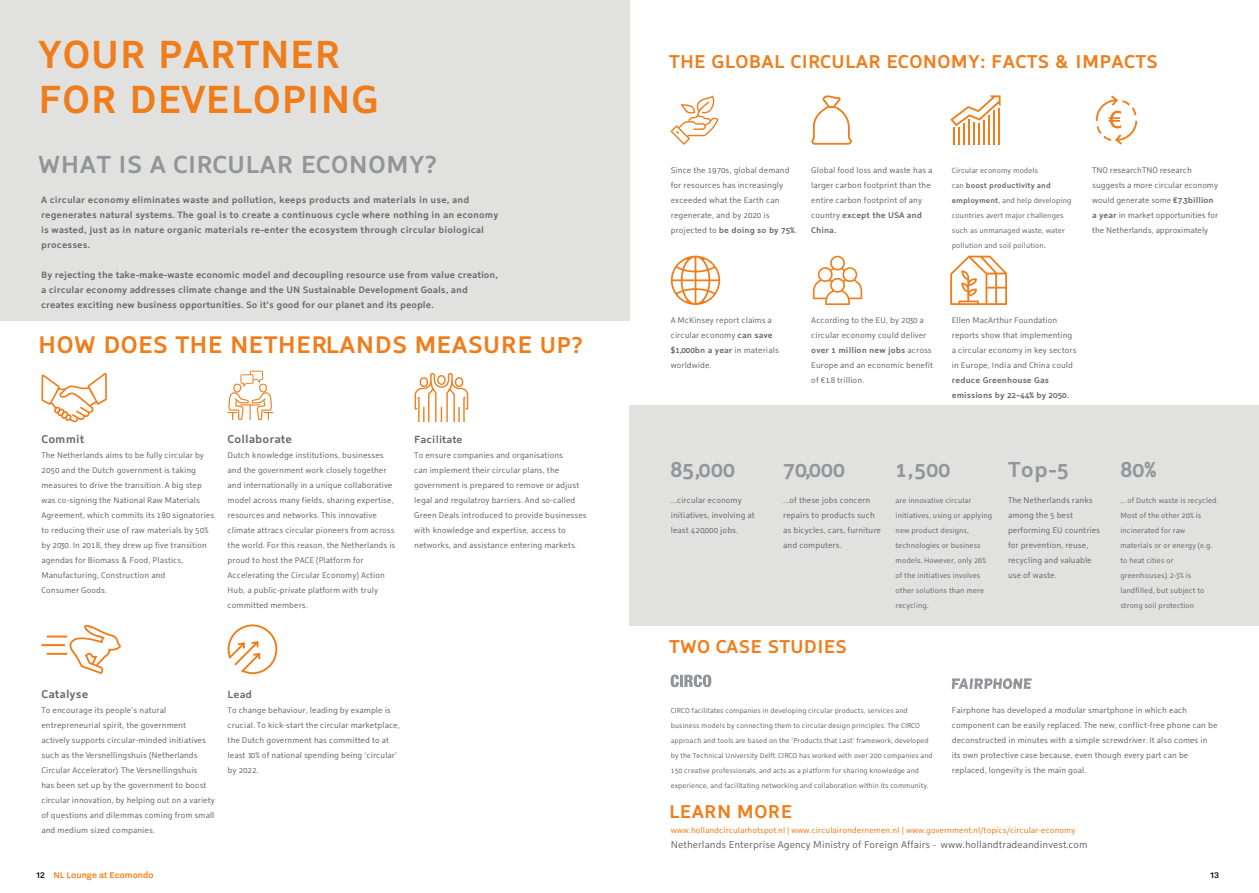
<style>
.page{position:relative;width:1259px;height:893px;background:#fff}
.page>*{position:absolute;margin:0;border:0;box-sizing:border-box;transform-origin:0 0}
.t1{font:700 39px/45px "Holland Sans";letter-spacing:.01em;color:#ef7d1b}
.t2{font:500 36px "NL Nitti Grotesk";letter-spacing:-.035em;color:#ec6608}
.t3{font:700 24.6px "Holland Sans";letter-spacing:.01em;color:#94959a}
.t4{font:700 24px "Holland Sans";letter-spacing:.01em;color:#ef7d1b}
.t5{font:700 21.6px "Holland Sans";letter-spacing:.01em;color:#94959a}
.t6{font:700 18.45px "Holland Sans";letter-spacing:.01em;color:#ef7d1b}
.t7{font:700 11.25px "Holland Sans";color:#696a6f}
.t8{font:500 10.2px "Nitti Grotesk";color:#ff7000}
.t9{font:700 10.2px "Holland Sans";color:#696a6f}
.t10{font:500 10.2px "Nitti Grotesk";color:#000}
.t11{font:9.9px "Holland Sans";color:#696a6f}
.t12{font:700 9.3px/15px "Holland Sans";letter-spacing:-.01em;color:#696a6f}
.t13{font:8.25px/15px "Holland Sans";color:#696a6f}
.t14{font:8.25px "Holland Sans";color:#ef7d1b}
.t15{font:7.5px/15px "Holland Sans";color:#696a6f}
.t16{font:7.2px/15px "Holland Sans";color:#696a6f}
.s1{font-size:22.95px}
.s2{font-weight:700}
.s3{font-size:9.9px}
.s4{color:#000}
</style>
<div class="page">
<div style="left:0;top:0;width:629px;height:320px;background:#e1e2e0"></div>
<svg style="left:228px;top:371px;width:45px;height:49px"></svg>
<svg style="left:41px;top:624px;width:80px;height:50px"></svg>
<svg style="left:415px;top:373px;width:53px;height:49px"></svg>
<svg style="left:41px;top:373px;width:66px;height:49px"></svg>
<svg style="left:228px;top:624px;width:49px;height:50px"></svg>
<div style="left:630px;top:405px;width:629px;height:220px;background:#e1e2e0"></div>
<svg style="left:811px;top:95px;width:41px;height:50px"></svg>
<svg style="left:950px;top:95px;width:50px;height:50px"></svg>
<svg style="left:1095px;top:95px;width:42px;height:50px"></svg>
<svg style="left:670px;top:95px;width:48px;height:50px"></svg>
<svg style="left:813px;top:256px;width:49px;height:49px"></svg>
<svg style="left:950px;top:256px;width:57px;height:49px"></svg>
<svg style="left:671px;top:256px;width:49px;height:49px"></svg>
<svg style="left:670px;top:675px;width:41px;height:12px"></svg>
<svg style="left:951px;top:678px;width:80px;height:11px"></svg>
<p class="t2" style="left:45px;top:15px;width:234px">Company profiles</p>
<p class="t1" style="left:38px;top:28px;width:343px">YOUR PARTNER<br>FOR DEVELOPING</p>
<p class="t3" style="left:38px;top:144px;width:400px">WHAT IS A CIRCULAR ECONOMY?</p>
<p class="t12" style="left:41px;top:191px;width:459px">A circular economy eliminates waste and pollution, keeps products and materials in use, and regenerates natural systems. The goal is to create a continuous cycle where nothing in an economy is wasted, just as in nature organic materials re-enter the ecosystem through circular biological processes.</p>
<p class="t12" style="left:41px;top:266px;width:458px">By rejecting the take-make-waste economic model and decoupling resource use from value creation, a circular economy addresses climate change and the UN Sustainable Development Goals, and creates exciting new business opportunities. So it’s good for our planet and its people.</p>
<p class="t4" style="left:38px;top:325px;width:546px">HOW DOES THE NETHERLANDS MEASURE <span class="s1">UP?</span></p>
<p class="t7" style="left:41px;top:430px;width:44px">Commit</p>
<p class="t13" style="left:41px;top:447px;width:174px">The Netherlands aims to be fully circular by 2050 and the Dutch government is taking measures to drive the transition. A big step was co-signing the National Raw Materials Agreement, which commits its 180 signatories to reducing their use of raw materials by 50% by 2030. In 2018, they drew up five transition agendas for Biomass &amp; Food, Plastics, Manufacturing, Construction and<br>Consumer Goods.</p>
<p class="t7" style="left:228px;top:430px;width:66px">Collaborate</p>
<p class="t13" style="left:228px;top:447px;width:169px">Dutch knowledge institutions, businesses and the government work closely together and internationally in a unique collaborative model across many fields, sharing expertise, resources and networks. This innovative climate attracs circular pioneers from across the world. For this reason, the Netherlands is proud to host the PACE (Platform for Accelerating the Circular Economy) Action Hub, a public-private platform with truly committed members.</p>
<p class="t9" style="left:414px;top:431px;width:50px">Facilitate</p>
<p class="t13" style="left:414px;top:447px;width:174px">To ensure companies and organisations<br>can implement their circular plans, the government is prepared to remove or adjust legal and regulatroy barriers. And so-called Green Deals introduced to provide businesses with knowledge and expertise, access to networks, and assistance entering markets.</p>
<p class="t7" style="left:41px;top:685px;width:48px">Catalyse</p>
<p class="t13" style="left:41px;top:702px;width:175px">To encourage its people’s natural entrepreneurial spirit, the government actively supports circular-minded initiatives such as the Versnellingshuis (Netherlands Circular Accelerator). The Versnellingshuis<br>has been set up by the government to boost circular innovation, by helping out on a variety of questions and dilemmas coming from small and medium sized companies.</p>
<p class="t9" style="left:228px;top:686px;width:26px">Lead</p>
<p class="t13" style="left:228px;top:702px;width:174px">To change behaviour, leading by example is crucial. To kick-start the circular marketplace, the Dutch government has committed to at least 10% of national spending being ‘circular’ by 2022.</p>
<p class="t6" style="left:669px;top:46px;width:490px">THE GLOBAL CIRCULAR ECONOMY: FACTS &amp; IMPACTS</p>
<p class="t13" style="left:671px;top:162px;width:127px">Since the 1970s, global demand for resources has increasingly exceeded what the Earth can regenerate, and by 2020 is projected to <span class="s2">be doing so by 75%</span>.</p>
<p class="t13" style="left:811px;top:162px;width:123px">Global food loss and waste has a larger carbon footprint than the entire carbon footprint of any country <span class="s2">except the USA and<br>China.</span></p>
<p class="t15" style="left:951px;top:162px;width:121px">Circular economy models<br>can <span class="s2">boost productivity and employment</span>, and help developing countries avert major challenges such as unmanaged waste, water pollution and soil pollution<span class="s3">.</span></p>
<p class="t13" style="left:1092px;top:162px;width:127px">TNO researchTNO research suggests a more circular economy would generate some <span class="s2">€7.3billion a year</span> in market opportunities for the Netherlands, approximately</p>
<p class="t13" style="left:671px;top:312px;width:110px">A McKinsey report claims a circular economy <span class="s2">can save $1,000bn a year</span> in materials worldwide.</p>
<p class="t13" style="left:811px;top:312px;width:123px">According to the EU, by 2030 a circular economy could deliver <span class="s2">over 1 million new jobs</span> across<br>Europe and an economic benefit of €1.8 trillion.</p>
<p class="t13" style="left:952px;top:312px;width:126px">Ellen MacArthur Foundation reports show that implementing a circular economy in key sectors in Europe, India and China could <span class="s2">reduce Greenhouse Gas emissions by 22–44% by 2050.</span></p>
<p class="t5" style="left:670px;top:452px;width:66px">85,000</p>
<p class="t5" style="left:783px;top:452px;width:63px">70,000</p>
<p class="t5" style="left:895px;top:452px;width:56px">1,500</p>
<p class="t5" style="left:1008px;top:452px;width:62px">Top-5</p>
<p class="t5" style="left:1120px;top:452px;width:37px">80%</p>
<p class="t13" style="left:671px;top:492px;width:86px">...circular economy initiatives, involving at least 420,000 jobs.</p>
<p class="t13" style="left:783px;top:492px;width:99px">...of these jobs concern repairs to products such as bicycles, cars, furniture and computers.</p>
<p class="t15" style="left:895px;top:492px;width:98px">are innovative circular initiatives, using or applying new product designs, technologies or business models. However, only 26% of the initiatives involves other solutions than mere recycling.</p>
<p class="t13" style="left:1008px;top:492px;width:94px">The Netherlands ranks among the 5 best performing EU countries for prevention, reuse, recycling and valuable use of waste.</p>
<p class="t15" style="left:1120px;top:492px;width:100px">... of Dutch waste is recycled.<br>Most of the other 20% is incinerated for raw materials or or energy (e.g. to heat cities or greenhouses). 2-3% is landfilled, but subject to strong soil protection</p>
<p class="t6" style="left:669px;top:631px;width:179px">TWO CASE STUDIES</p>
<p class="t16" style="left:671px;top:702px;width:263px">CIRCO facilitates companies in developing circular products, services and business models by connecting them to circular design principles. The CIRCO approach and tools are based on the ‘Products that Last’ framework, developed by the Technical University Delft. CIRCO has worked with over 200 companies and 150 creative professionals, and acts as a platform for sharing knowledge and experience, and facilitating networking and collaboration within its community.</p>
<p class="t13" style="left:951px;top:702px;width:267px">Fairphone has developed a modular smartphone in which each component can be easily replaced. The new, conflict-free phone can be deconstructed in minutes with a simple screwdriver. It also comes in its own protective case because, even though every part can be replaced, longevity is the main goal.</p>
<p class="t14" style="left:671px;top:824px;width:406px">www.hollandcircularhotspot.nl | www.circulairondernemen.nl | www.government.nl/topics/circular-economy</p>
<p class="t11" style="left:671px;top:837px;width:418px">Netherlands Enterprise Agency Ministry of Foreign Affairs - www.hollandtradeandinvest.com</p>
<p class="t6" style="left:669px;top:796px;width:125px">LEARN MORE</p>
<p class="t8" style="left:37px;top:870px;width:119px"><span class="s4">12</span> NL Lounge at Ecomondo</p>
<p class="t10" style="left:1210px;top:870px;width:10px">13</p>
</div>
